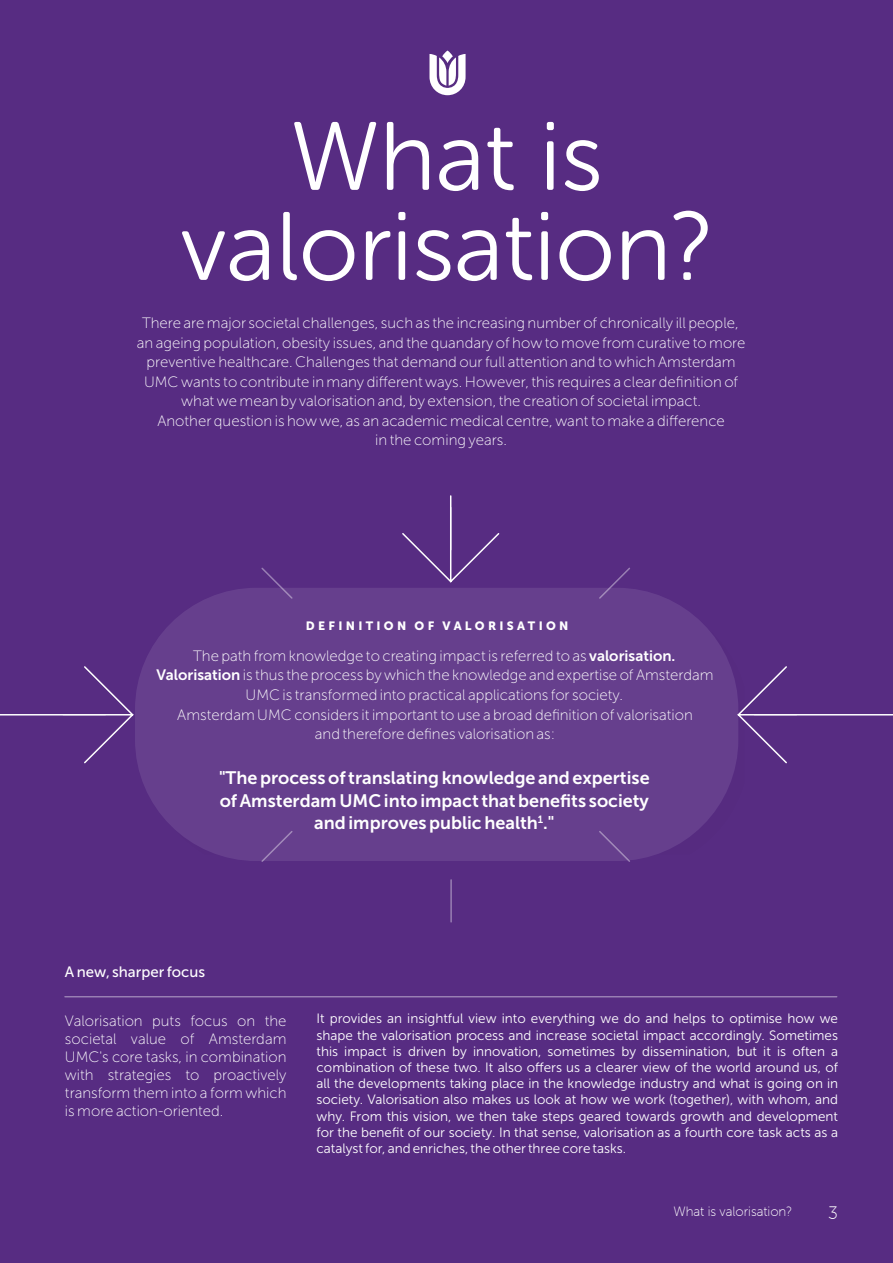
<style>
.page{position:relative;width:893px;height:1263px;background:#572c82}
.page>*{position:absolute;margin:0;border:0;box-sizing:border-box;transform-origin:0 0}
.t1{font:96.75px/90px "Museo Sans Rounded 300";color:#fff;text-align:center}
.t2{font:18px/22.5px "Museo Sans 700";color:#fff;text-align:center}
.t3{font:18px "Museo Sans Rounded 100";color:#fff}
.t4{font:15px/19.5px "Museo Sans 100";color:#fff;text-align:center}
.t5{font:15px "Museo Sans 500";color:#fff}
.t6{font:13.5px/16.2px "Museo Sans 300";color:#fff;text-align:justify}
.t7{font:13.5px "Museo Sans Rounded 100";color:#fff}
.t8{font:12px "Museo Sans 900";letter-spacing:.275em;color:#fff}
.s1{font-family:"Museo Sans 700"}
</style>
<div class="page">
<svg style="left:135px;top:567px;width:601px;height:356px"></svg>
<hr style="left:65px;top:996px;width:772px;height:1px;background:#fff">
<svg style="left:401px;top:495px;width:100px;height:89px"></svg>
<svg style="left:736px;top:666px;width:157px;height:98px"></svg>
<svg style="left:0;top:666px;width:134px;height:98px"></svg>
<svg style="left:429px;top:54px;width:37px;height:41px"></svg>
<svg style="left:442px;top:51px;width:11px;height:12px"></svg>
<h1 class="t1" style="left:180px;top:112px;width:534px">What is valorisation?</h1>
<p class="t4" style="left:137px;top:313px;width:610px">There are major societal challenges, such as the increasing number of chronically ill people, an ageing population, obesity issues, and the quandary of how to move from curative to more preventive healthcare. Challenges that demand our full attention and to which Amsterdam UMC wants to contribute in many different ways. However, this requires a clear definition of what we mean by valorisation and, by extension, the creation of societal impact.<br>Another question is how we, as an academic medical centre, want to make a difference<br>in the coming years.</p>
<p class="t8" style="left:306px;top:619px;width:264px">DEFINITION OF VALORISATION</p>
<p class="t4" style="left:157px;top:646px;width:558px">The path from knowledge to creating impact is referred to as <span class="s1">valorisation.<br>Valorisation</span> is thus the process by which the knowledge and expertise of Amsterdam UMC is transformed into practical applications for society.<br>Amsterdam UMC considers it important to use a broad definition of valorisation<br>and therefore defines valorisation as:</p>
<p class="t2" style="left:219px;top:766px;width:432px">"The process of translating knowledge and expertise of Amsterdam UMC into impact that benefits society and improves public health<sup>1</sup>."</p>
<p class="t5" style="left:65px;top:963px;width:142px">A new, sharper focus</p>
<p class="t4" style="left:65px;top:1012px;width:223px;line-height:18px;text-align:justify">Valorisation puts focus on the societal value of Amsterdam UMC's core tasks, in combination with strategies to proactively transform them into a form which is more action-oriented.</p>
<p class="t6" style="left:316px;top:1011px;width:523px">It provides an insightful view into everything we do and helps to optimise how we shape the valorisation process and increase societal impact accordingly. Sometimes this impact is driven by innovation, sometimes by dissemination, but it is often a combination of these two. It also offers us a clearer view of the world around us, of all the developments taking place in the knowledge industry and what is going on in society. Valorisation also makes us look at how we work (together), with whom, and why. From this vision, we then take steps geared towards growth and development for the benefit of our society. In that sense, valorisation as a fourth core task acts as a catalyst for, and enriches, the other three core tasks.</p>
<p class="t7" style="left:673px;top:1204px;width:120px">What is valorisation?</p>
<p class="t3" style="left:828px;top:1203px;width:11px">3</p>
</div>
